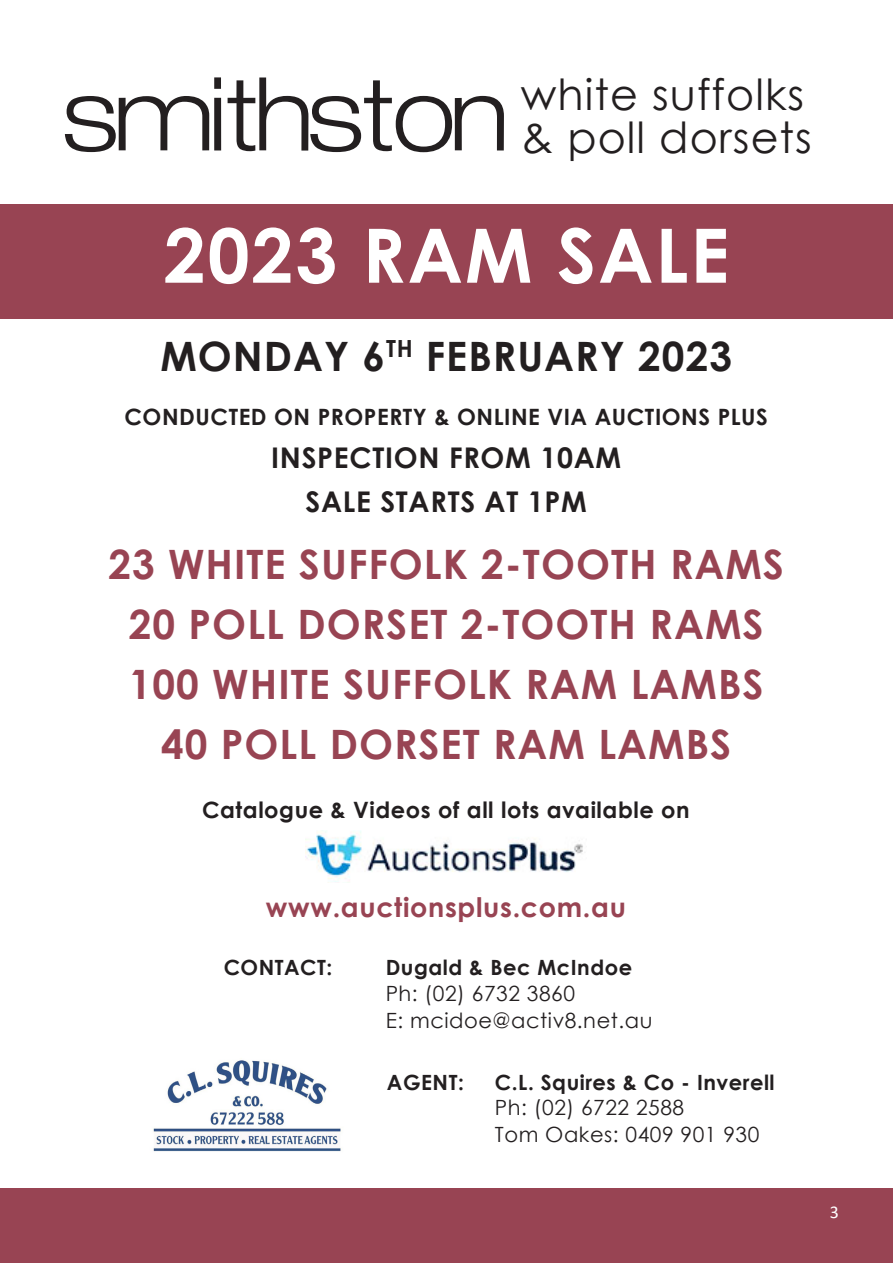
<style>
.page{position:relative;width:893px;height:1263px;background:#fff}
.page>*{position:absolute;margin:0;border:0;box-sizing:border-box;transform-origin:0 0}
.t1{font:700 75px "Century Gothic";letter-spacing:.025em;color:#fff}
.t2{font:72.15px "Strait";letter-spacing:.05em;color:#231f20}
.t3{font:42.9px/43.3px "Century Gothic";letter-spacing:.025em;color:#231f20}
.t4{font:700 40.5px "Century Gothic";letter-spacing:.025em;color:#984453}
.t5{font:700 40.5px "Century Gothic";letter-spacing:.025em;color:#231f20}
.t6{font:700 28.5px/43.5px "Century Gothic";letter-spacing:.025em;color:#231f20;text-align:center}
.t7{font:700 27px "Century Gothic";letter-spacing:.025em;color:#984453}
.t8{font:700 22.5px "Century Gothic";letter-spacing:.025em;color:#231f20}
.t9{font:21px/27px "Century Gothic";letter-spacing:.025em;color:#231f20}
.t10{font:700 21px "Century Gothic";letter-spacing:.025em;color:#231f20}
.t11{font:18px "Calibri";color:#fff}
</style>
<div class="page">
<div style="left:0;top:1188px;width:893px;height:75px;background:#984453"></div>
<div style="left:0;top:205px;width:893px;height:114px;background:#984453"></div>
<img style="left:153px;top:1060px;width:189px;height:92px">
<img style="left:306px;top:831px;width:277px;height:52px">
<h2 class="t2" style="left:65px;top:61px;width:440px">smithston</h2>
<p class="t3" style="left:521px;top:72px;width:293px">white suffolks &amp; poll dorsets</p>
<p class="t1" style="left:164px;top:199px;width:567px">2023 RAM SALE</p>
<p class="t5" style="left:160px;top:325px;width:573px">MONDAY 6<sup>TH</sup> FEBRUARY 2023</p>
<p class="t8" style="left:125px;top:399px;width:645px">CONDUCTED ON PROPERTY &amp; ONLINE VIA AUCTIONS PLUS</p>
<p class="t6" style="left:271px;top:435px;width:351px">INSPECTION FROM 10AM<br>SALE STARTS AT 1PM</p>
<p class="t4" style="left:108px;top:533px;width:677px">23 WHITE SUFFOLK 2-TOOTH RAMS</p>
<p class="t4" style="left:129px;top:593px;width:636px">20 POLL DORSET 2-TOOTH RAMS</p>
<p class="t4" style="left:129px;top:653px;width:636px">100 WHITE SUFFOLK RAM LAMBS</p>
<p class="t4" style="left:161px;top:713px;width:572px">40 POLL DORSET RAM LAMBS</p>
<p class="t8" style="left:202px;top:793px;width:489px">Catalogue &amp; Videos of all lots available on</p>
<p class="t7" style="left:266px;top:887px;width:361px">www.auctionsplus.com.au</p>
<p class="t10" style="left:224px;top:952px;width:110px">CONTACT:</p>
<p class="t10" style="left:386px;top:952px;width:248px">Dugald &amp; Bec McIndoe</p>
<p class="t9" style="left:386px;top:979px;width:268px">Ph: (02) 6732 3860<br>E: mcidoe@activ8.net.au</p>
<p class="t10" style="left:387px;top:1066px;width:78px">AGENT:</p>
<p class="t10" style="left:495px;top:1066px;width:281px">C.L. Squires &amp; Co - Inverell</p>
<p class="t9" style="left:495px;top:1093px;width:266px">Ph: (02) 6722 2588<br>Tom Oakes: 0409 901 930</p>
<p class="t11" style="left:830px;top:1199px;width:11px">3</p>
</div>
